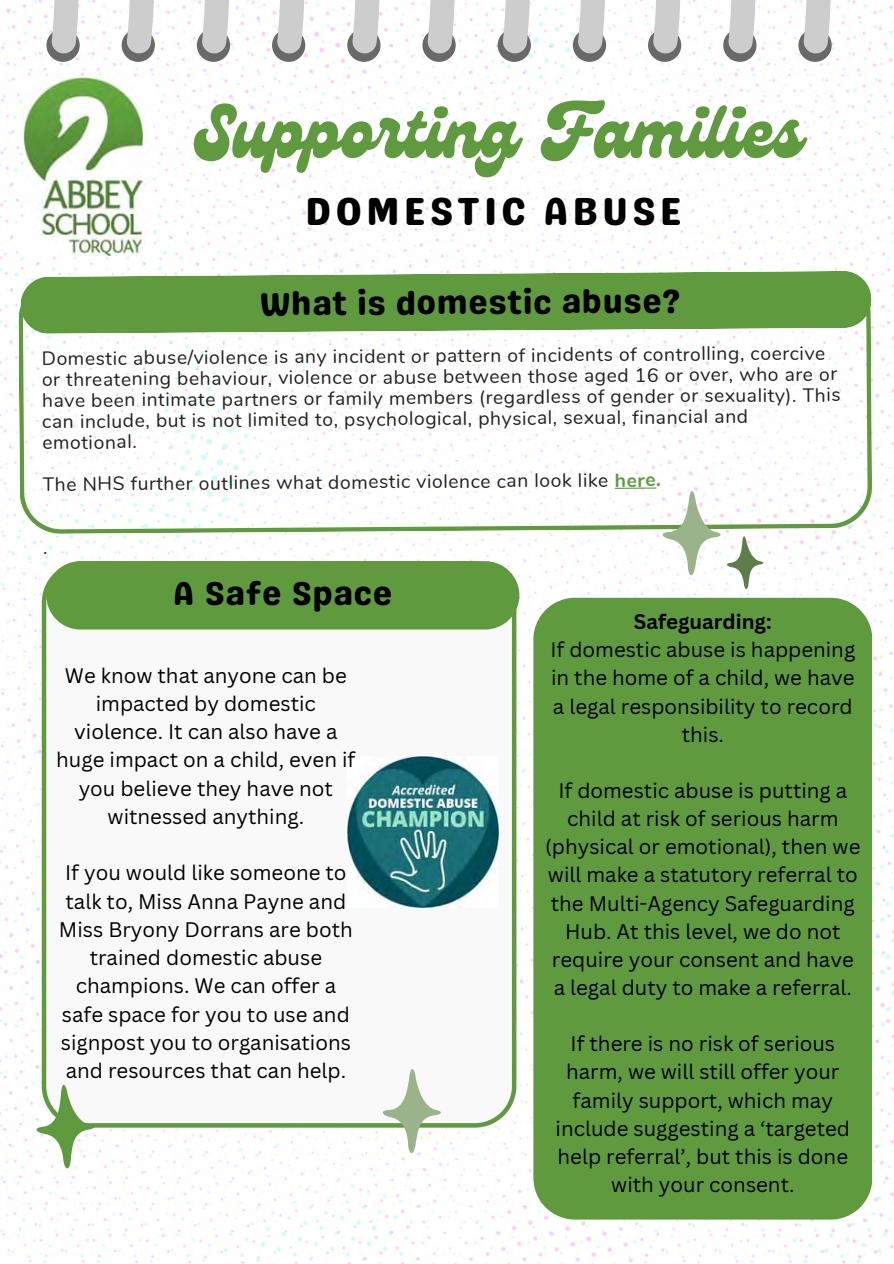
<style>
.page{position:relative;width:894px;height:1264px;background:#fff}
.page>*{position:absolute;margin:0;border:0;box-sizing:border-box;transform-origin:0 0}
.t1{font:73.5px "Genty";color:#5f9a3e}
.t2{font:39px "Genty Sans";letter-spacing:.1em;color:#000}
.t3{font:33px "Genty Sans";letter-spacing:.02em;color:#000}
.t4{font:20.55px/28.2px "Canva Sans";color:#000;text-align:center}
.t5{font:20.4px/28px "Canva Sans";color:#000;text-align:center}
.t6{font:700 20.4px "Canva Sans";color:#000}
.t7{font:19.2px/21px "Nunito";letter-spacing:.02em;color:#21211f}
.s1{font-weight:700;color:#5f9a3e}
</style>
<div class="page">
<img style="left:0;top:0;width:893px;height:1263px">
<svg style="left:18px;top:272px;width:853px;height:262px"></svg>
<svg style="left:20px;top:271px;width:851px;height:63px;background:#70a453"></svg>
<svg style="left:42px;top:561px;width:474px;height:566px"></svg>
<div style="left:46px;top:561px;width:473px;height:68px;background:#5f9a3e;border-radius:34px"></div>
<svg style="left:379px;top:1065px;width:65px;height:93px"></svg>
<svg style="left:32px;top:1081px;width:66px;height:93px"></svg>
<div style="left:798px;top:29px;width:33px;height:32px;background:#696969;border-radius:50%"></div>
<svg style="left:803px;top:0;width:27px;height:54px"></svg>
<div style="left:723px;top:29px;width:33px;height:32px;background:#696969;border-radius:50%"></div>
<svg style="left:728px;top:0;width:27px;height:54px"></svg>
<div style="left:648px;top:29px;width:33px;height:32px;background:#696969;border-radius:50%"></div>
<svg style="left:653px;top:0;width:27px;height:54px"></svg>
<div style="left:572px;top:29px;width:34px;height:32px;background:#696969;border-radius:50%"></div>
<svg style="left:578px;top:0;width:27px;height:54px"></svg>
<div style="left:497px;top:29px;width:33px;height:32px;background:#696969;border-radius:50%"></div>
<svg style="left:502px;top:0;width:28px;height:54px;background:#c7c7c7"></svg>
<div style="left:422px;top:29px;width:33px;height:32px;background:#696969;border-radius:50%"></div>
<svg style="left:427px;top:0;width:27px;height:54px"></svg>
<div style="left:347px;top:29px;width:33px;height:32px;background:#696969;border-radius:50%"></div>
<svg style="left:352px;top:0;width:27px;height:54px"></svg>
<div style="left:272px;top:29px;width:33px;height:32px;background:#696969;border-radius:50%"></div>
<svg style="left:277px;top:0;width:27px;height:54px"></svg>
<div style="left:197px;top:29px;width:33px;height:32px;background:#696969;border-radius:50%"></div>
<svg style="left:202px;top:0;width:27px;height:54px"></svg>
<div style="left:122px;top:29px;width:33px;height:32px;background:#696969;border-radius:50%"></div>
<svg style="left:127px;top:0;width:27px;height:54px"></svg>
<div style="left:46px;top:29px;width:34px;height:32px;background:#696969;border-radius:50%"></div>
<svg style="left:52px;top:0;width:27px;height:54px"></svg>
<img style="left:24px;top:78px;width:128px;height:177px">
<img style="left:347px;top:756px;width:151px;height:151px">
<hr style="left:614px;top:487px;width:42px;height:2px;background:#5f9a3e">
<div style="left:533px;top:597px;width:339px;height:622px;background:#5f9a3e"></div>
<svg style="left:658px;top:488px;width:107px;height:104px"></svg>
<p class="t1" style="left:194px;top:90px;width:609px">Supporting Families</p>
<p class="t2" style="left:305px;top:188px;width:378px">DOMESTIC ABUSE</p>
<p class="t3" style="left:260px;top:282px;width:421px">What is domestic abuse?</p>
<h3 class="t7" style="left:42px;top:345px;width:800px">Domestic abuse/violence is any incident or pattern of incidents of controlling, coercive or threatening behaviour, violence or abuse between those aged 16 or over, who are or have been intimate partners or family members (regardless of gender or sexuality). This can include, but is not limited to, psychological, physical, sexual, financial and</h3>
<h3 class="t7" style="left:42px;top:432px;width:96px">emotional.</h3>
<p class="t7" style="left:43px;top:472px;width:619px">The NHS further outlines what domestic violence can look like <span class="s1">here.</span></p>
<p class="t7" style="left:43px;top:537px;width:6px">.</p>
<p class="t3" style="left:173px;top:574px;width:220px">A Safe Space</p>
<p class="t4" style="left:56px;top:660px;width:300px">We know that anyone can be impacted by domestic violence. It can also have a huge impact on a child, even if you believe they have not witnessed anything.</p>
<p class="t4" style="left:59px;top:858px;width:295px">If you would like someone to talk to, Miss Anna Payne and<br>Miss Bryony Dorrans are both trained domestic abuse champions. We can offer a safe space for you to use and signpost you to organisations and resources that can help.</p>
<p class="t6" style="left:633px;top:607px;width:139px">Safeguarding:</p>
<p class="t5" style="left:550px;top:635px;width:306px">If domestic abuse is happening in the home of a child, we have a legal responsibility to record this.</p>
<h3 class="t5" style="left:545px;top:776px;width:316px">If domestic abuse is putting a child at risk of serious harm (physical or emotional), then we will make a statutory referral to the Multi-Agency Safeguarding<br>Hub. At this level, we do not require your consent and have a legal duty to make a referral.</h3>
<p class="t5" style="left:555px;top:1029px;width:296px">If there is no risk of serious harm, we will still offer your family support, which may include suggesting a ‘targeted help referral’, but this is done with your consent.</p>
</div>
